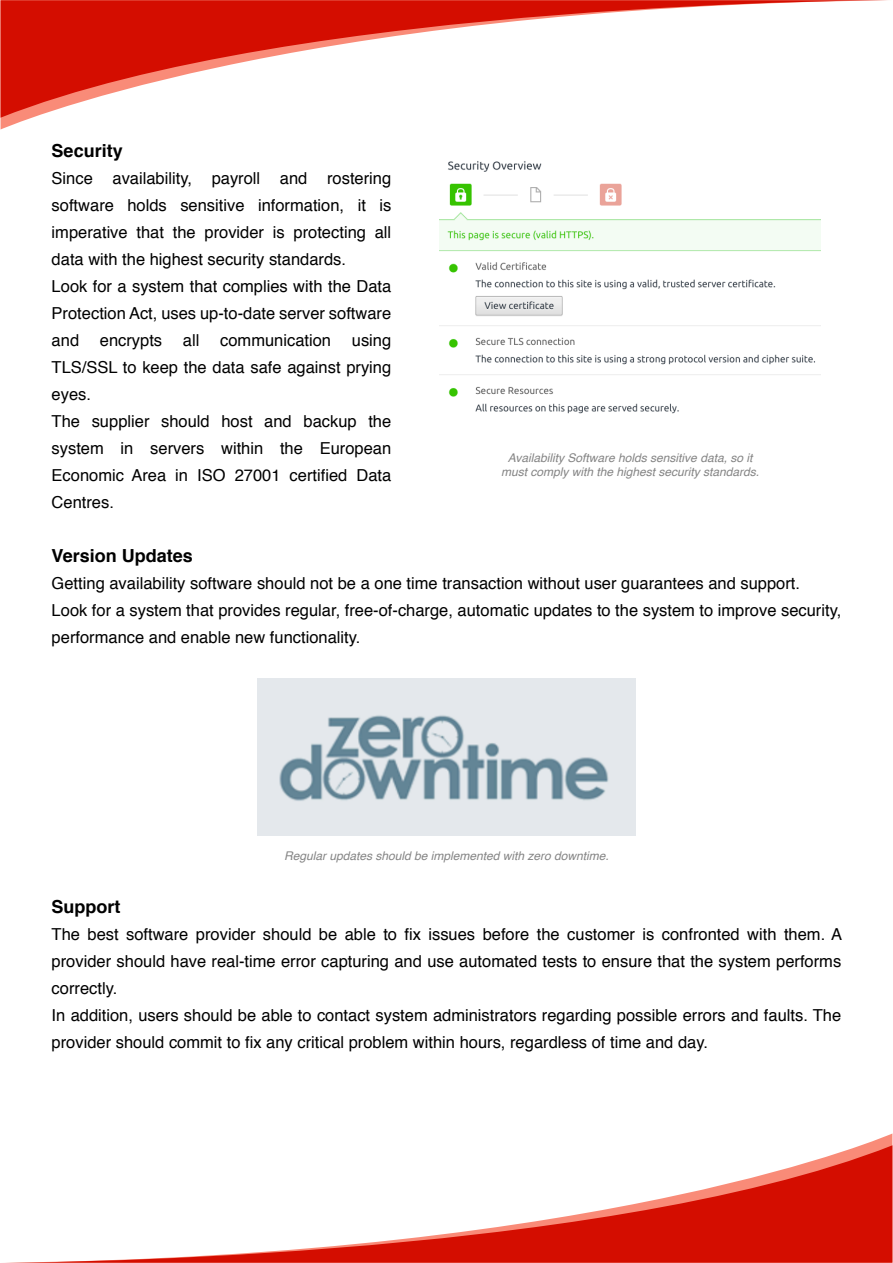
<style>
.page{position:relative;width:893px;height:1263px;background:#fff}
.page>*{position:absolute;margin:0;border:0;box-sizing:border-box;transform-origin:0 0}
.t1{font:700 18px "Helvetica";color:#000}
.t2{font:16.5px/27px "Helvetica";color:#000}
.t3{font:italic 12px/14.4px "Helvetica";color:#858585;text-align:center}
</style>
<div class="page">
<svg style="left:1px;top:0;width:886px;height:118px"></svg>
<svg style="left:5px;top:1145px;width:887px;height:118px"></svg>
<img style="left:439px;top:161px;width:382px;height:253px">
<img style="left:258px;top:678px;width:377px;height:158px">
<p class="t1" style="left:52px;top:136px;width:73px">Security</p>
<p class="t2" style="left:52px;top:166px;width:341px">Since availability, payroll and rostering software holds sensitive information, it is imperative that the provider is protecting all data with the highest security standards.<br>Look for a system that complies with the Data Protection Act, uses up-to-date server software and</p>
<p class="t2" style="left:52px;top:328px;width:341px;text-indent:300px">using<br>TLS/SSL to keep the data safe against prying eyes.<br>The supplier should host and backup the system in servers within the European<br>Economic Area in ISO 27001 certified Data<br>Centres.</p>
<p class="t2" style="left:100px;top:328px;width:64px">encrypts</p>
<p class="t2" style="left:183px;top:328px;width:18px">all</p>
<p class="t2" style="left:220px;top:328px;width:112px">communication</p>
<p class="t3" style="left:501px;top:451px;width:260px">Availability Software holds sensitive data, so it must comply with the highest security standards.</p>
<p class="t1" style="left:52px;top:541px;width:143px">Version Updates</p>
<p class="t2" style="left:52px;top:571px;width:791px">Getting availability software should not be a one time transaction without user guarantees and support.<br>Look for a system that provides regular, free-of-charge, automatic updates to the system to improve security, performance and enable new functionality.</p>
<p class="t3" style="left:284px;top:849px;width:326px">Regular updates should be implemented with zero downtime.</p>
<p class="t1" style="left:52px;top:892px;width:70px">Support</p>
<p class="t2" style="left:52px;top:922px;width:792px">The best software provider should be able to fix issues before the customer is confronted with them. A provider should have real-time error capturing and use automated tests to ensure that the system performs correctly.<br>In addition, users should be able to contact system administrators regarding possible errors and faults. The provider should commit to fix any critical problem within hours, regardless of time and day.</p>
</div>
